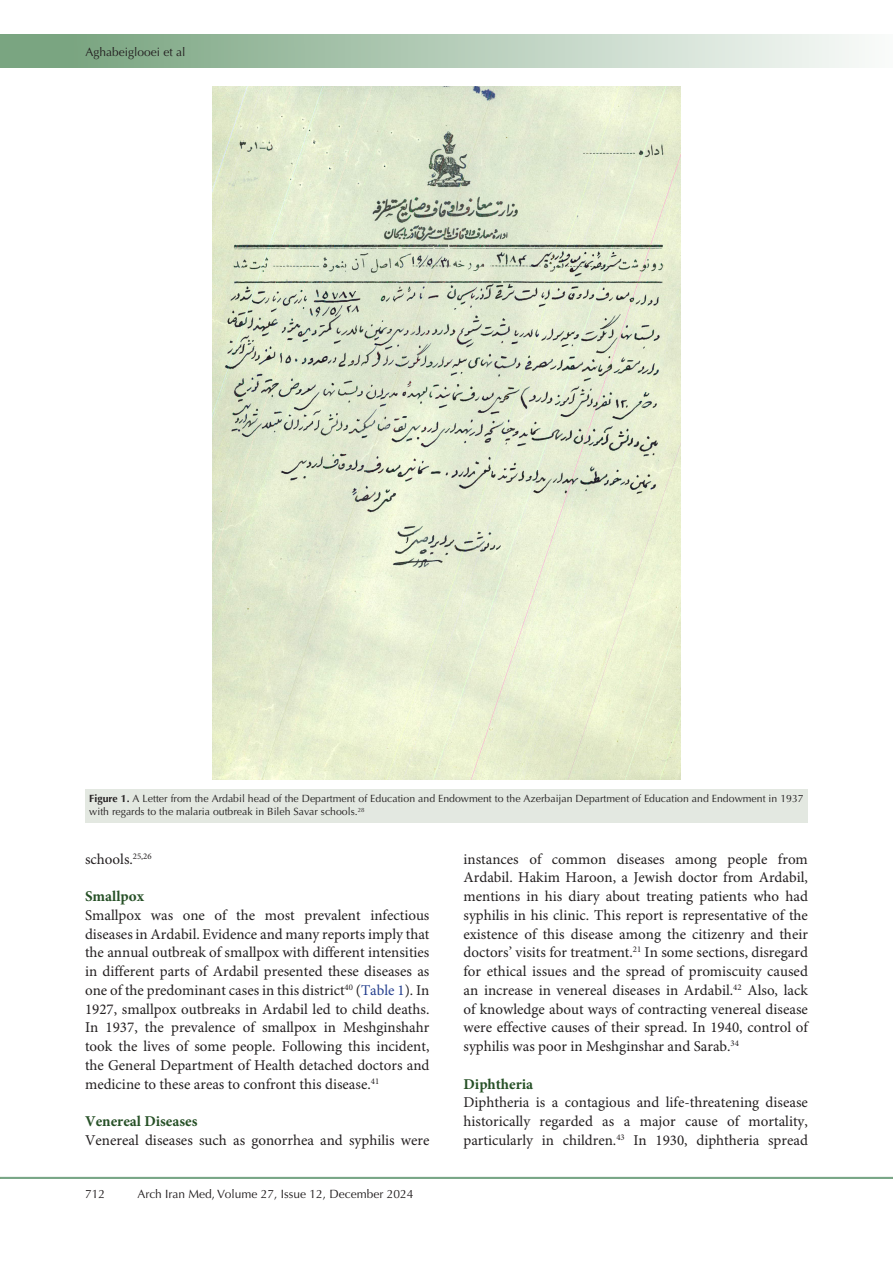
<style>
.page{position:relative;width:893px;height:1263px;background:#fff}
.page>*{position:absolute;margin:0;border:0;box-sizing:border-box;transform-origin:0 0}
.t1{font:15px/18.8px "Minion Pro";color:#231f20;text-align:justify}
.t2{font:700 15px "Minion Pro";color:#265026}
.t3{font:12px "Optima LT Std";color:#231f20}
.t4{font:10.5px/13.5px "Optima LT Std";color:#231f20}
.s1{font-weight:700}
.s2{color:#253f8e}
</style>
<div class="page">
<div style="left:0;top:1177px;width:893px;height:2px;background:#0099e5;border:1px solid #7aa581"></div>
<div style="left:0;top:35px;width:893px;height:33px;background:linear-gradient(to right,#719f78,#f9fbf9)"></div>
<div style="left:85px;top:789px;width:723px;height:34px;background:#e3e8e1"></div>
<img style="left:212px;top:87px;width:469px;height:693px">
<p class="t3" style="left:85px;top:45px;width:102px">Aghabeiglooei et al</p>
<p class="t4" style="left:89px;top:791px;width:716px"><span class="s1">Figure 1.</span> A Letter from the Ardabil head of the Department of Education and Endowment to the Azerbaijan Department of Education and Endowment in 1937 with regards to the malaria outbreak in Bileh Savar schools.<sup>28</sup></p>
<p class="t1" style="left:85px;top:850px;width:68px">schools.<sup>25,26</sup></p>
<p class="t2" style="left:85px;top:886px;width:60px">Smallpox</p>
<p class="t1" style="left:85px;top:906px;width:346px">Smallpox was one of the most prevalent infectious diseases in Ardabil. Evidence and many reports imply that the annual outbreak of smallpox with different intensities in different parts of Ardabil presented these diseases as one of the predominant cases in this district<sup>40</sup> (<span class="s2">Table 1</span>). In 1927, smallpox outbreaks in Ardabil led to child deaths.<br>In 1937, the prevalence of smallpox in Meshginshahr took the lives of some people. Following this incident, the General Department of Health detached doctors and medicine to these areas to confront this disease.<sup>41</sup></p>
<p class="t2" style="left:85px;top:1111px;width:114px">Venereal Diseases</p>
<p class="t1" style="left:85px;top:1131px;width:346px">Venereal diseases such as gonorrhea and syphilis were</p>
<p class="t3" style="left:85px;top:1187px;width:22px">712</p>
<p class="t3" style="left:138px;top:1187px;width:277px">Arch Iran Med, Volume 27, Issue 12, December 2024</p>
<p class="t1" style="left:463px;top:850px;width:346px">instances of common diseases among people from Ardabil. Hakim Haroon, a Jewish doctor from Ardabil, mentions in his diary about treating patients who had syphilis in his clinic. This report is representative of the existence of this disease among the citizenry and their doctors’ visits for treatment.<sup>21</sup> In some sections, disregard for ethical issues and the spread of promiscuity caused an increase in venereal diseases in Ardabil.<sup>42</sup> Also, lack of knowledge about ways of contracting venereal disease were effective causes of their spread. In 1940, control of syphilis was poor in Meshginshar and Sarab.<sup>34</sup></p>
<p class="t2" style="left:463px;top:1073px;width:71px">Diphtheria</p>
<p class="t1" style="left:463px;top:1094px;width:346px">Diphtheria is a contagious and life-threatening disease historically regarded as a major cause of mortality, particularly in children.<sup>43</sup> In 1930, diphtheria spread</p>
</div>
